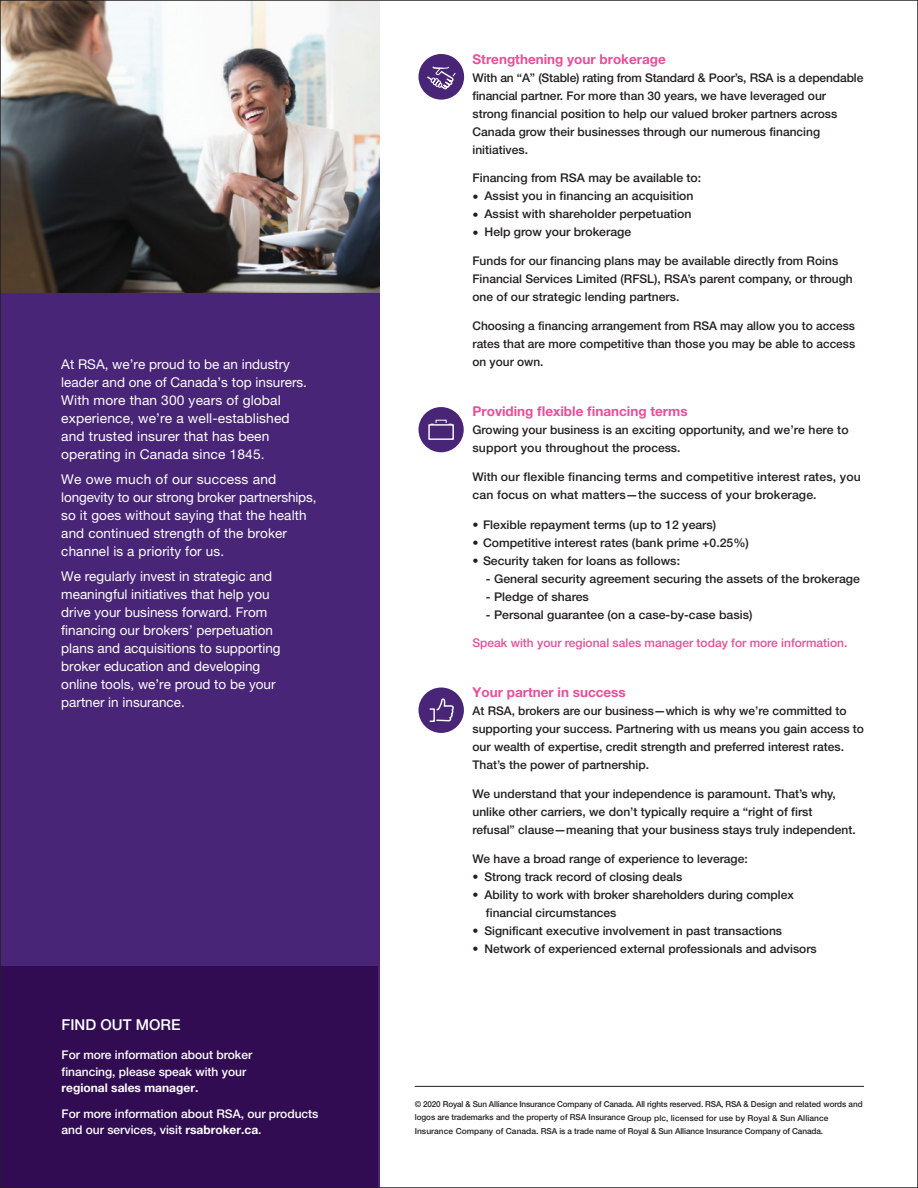
<style>
.page{position:relative;width:918px;height:1188px;background:#fff}
.page>*{position:absolute;margin:0;border:0;box-sizing:border-box;transform-origin:0 0}
.t1{font:500 15px "Helvetica Neue LT Pro";color:#fff}
.Body___White{font:13.5px/18px "Helvetica Neue LT Pro";color:#fff}
.t2{font:700 13.5px "Helvetica Neue LT Pro";color:#e84e99}
.t3{font:500 12px/18px "Helvetica Neue LT Pro";color:#231f20}
.t4{font:500 12px/16.5px "Helvetica Neue LT Pro";color:#fff}
.t5{font:500 12px "Helvetica Neue LT Pro";color:#e84e99}
.t6{font:500 8.25px/13.5px "Helvetica Neue LT Pro";letter-spacing:-.01em;color:#231f20}
.s1{font-weight:700}
</style>
<div class="page">
<div style="left:0;top:292px;width:379px;height:896px;background:#482576"></div>
<div style="left:0;top:967px;width:378px;height:221px;background:#310c52"></div>
<img style="left:3px;top:3px;width:376px;height:289px">
<div style="left:418px;top:54px;width:46px;height:46px;background:#482576;border-radius:50%"></div>
<svg style="left:427px;top:66px;width:29px;height:24px"></svg>
<div style="left:419px;top:407px;width:45px;height:45px;background:#482576;border-radius:50%"></div>
<div style="left:428px;top:424px;width:26px;height:16px;border:1px solid #fff"></div>
<svg style="left:431px;top:420px;width:20px;height:5px"></svg>
<div style="left:418px;top:688px;width:46px;height:45px;background:#482576;border-radius:50%"></div>
<svg style="left:429px;top:698px;width:25px;height:24px"></svg>
<hr style="left:415px;top:1086px;width:449px;height:1px;background:#231f20">
<p class="Body___White" style="left:61px;top:355px;width:247px">At RSA, we’re proud to be an industry leader and one of Canada’s top insurers.<br>With more than 300 years of global experience, we’re a well-established and trusted insurer that has been operating in Canada since 1845.</p>
<p class="Body___White" style="left:61px;top:470px;width:257px">We owe much of our success and longevity to our strong broker partnerships, so it goes without saying that the health and continued strength of the broker channel is a priority for us.</p>
<p class="Body___White" style="left:61px;top:567px;width:221px">We regularly invest in strategic and meaningful initiatives that help you drive your business forward. From financing our brokers’ perpetuation plans and acquisitions to supporting broker education and developing online tools, we’re proud to be your partner in insurance.</p>
<p class="t2" style="left:472px;top:50px;width:195px">Strengthening your brokerage</p>
<p class="t3" style="left:472px;top:68px;width:392px">With an “A” (Stable) rating from Standard &amp; Poor’s, RSA is a dependable financial partner. For more than 30 years, we have leveraged our strong financial position to help our valued broker partners across Canada grow their businesses through our numerous financing initiatives.</p>
<p class="t3" style="left:472px;top:169px;width:230px">Financing from RSA may be available to:</p>
<p class="t3" style="left:472px;top:187px;width:223px">• Assist you in financing an acquisition</p>
<p class="t3" style="left:472px;top:205px;width:221px">• Assist with shareholder perpetuation</p>
<p class="t3" style="left:472px;top:223px;width:160px">• Help grow your brokerage</p>
<p class="t3" style="left:472px;top:252px;width:382px">Funds for our financing plans may be available directly from Roins<br>Financial Services Limited (RFSL), RSA’s parent company, or through one of our strategic lending partners.</p>
<p class="t3" style="left:472px;top:317px;width:384px;text-align:justify">Choosing a financing arrangement from RSA may allow you to access rates that are more competitive than those you may be able to access on your own.</p>
<p class="t2" style="left:472px;top:403px;width:217px">Providing flexible financing terms</p>
<p class="t3" style="left:472px;top:421px;width:378px">Growing your business is an exciting opportunity, and we’re here to support you throughout the process.</p>
<p class="t3" style="left:473px;top:468px;width:390px">With our flexible financing terms and competitive interest rates, you can focus on what matters—the success of your brokerage.</p>
<p class="t3" style="left:472px;top:515px;width:245px">• Flexible repayment terms (up to 12 years)</p>
<p class="t3" style="left:472px;top:533px;width:278px">• Competitive interest rates (bank prime +0.25%)</p>
<p class="t3" style="left:472px;top:551px;width:209px">• Security taken for loans as follows:</p>
<p class="t3" style="left:486px;top:569px;width:375px">- General security agreement securing the assets of the brokerage</p>
<p class="t3" style="left:486px;top:587px;width:104px">- Pledge of shares</p>
<p class="t3" style="left:486px;top:605px;width:268px">- Personal guarantee (on a case-by-case basis)</p>
<p class="t5" style="left:472px;top:635px;width:377px">Speak with your regional sales manager today for more information.</p>
<p class="t2" style="left:473px;top:684px;width:155px">Your partner in success</p>
<p class="t3" style="left:472px;top:702px;width:393px">At RSA, brokers are our business—which is why we’re committed to supporting your success. Partnering with us means you gain access to our wealth of expertise, credit strength and preferred interest rates.<br>That’s the power of partnership.</p>
<p class="t3" style="left:472px;top:784px;width:385px">We understand that your independence is paramount. That’s why, unlike other carriers, we don’t typically require a “right of first refusal” clause—meaning that your business stays truly independent.</p>
<p class="t3" style="left:472px;top:849px;width:277px">We have a broad range of experience to leverage:</p>
<p class="t3" style="left:472px;top:867px;width:211px">• Strong track record of closing deals</p>
<p class="t3" style="left:486px;top:885px;width:309px;text-indent:-13px">• Ability to work with broker shareholders during complex financial circumstances</p>
<p class="t3" style="left:472px;top:921px;width:311px">• Significant executive involvement in past transactions</p>
<p class="t3" style="left:472px;top:939px;width:346px">• Network of experienced external professionals and advisors</p>
<p class="t1" style="left:62px;top:1016px;width:120px">FIND OUT MORE</p>
<p class="t4" style="left:62px;top:1046px;width:192px">For more information about broker</p>
<p class="t4" style="left:62px;top:1063px;width:186px">financing, please speak with your <span class="s1">regional sales manager.</span></p>
<p class="t4" style="left:62px;top:1105px;width:258px">For more information about RSA, our products and our services, visit <span class="s1">rsabroker.ca</span>.</p>
<p class="t6" style="left:415px;top:1097px;width:449px">© 2020 Royal &amp; Sun Alliance Insurance Company of Canada. All rights reserved. RSA, RSA &amp; Design and related words and logos are trademarks and the property of RSA Insurance Group plc, licensed for use by Royal &amp; Sun Alliance<br>Insurance Company of Canada. RSA is a trade name of Royal &amp; Sun Alliance Insurance Company of Canada.</p>
</div>
